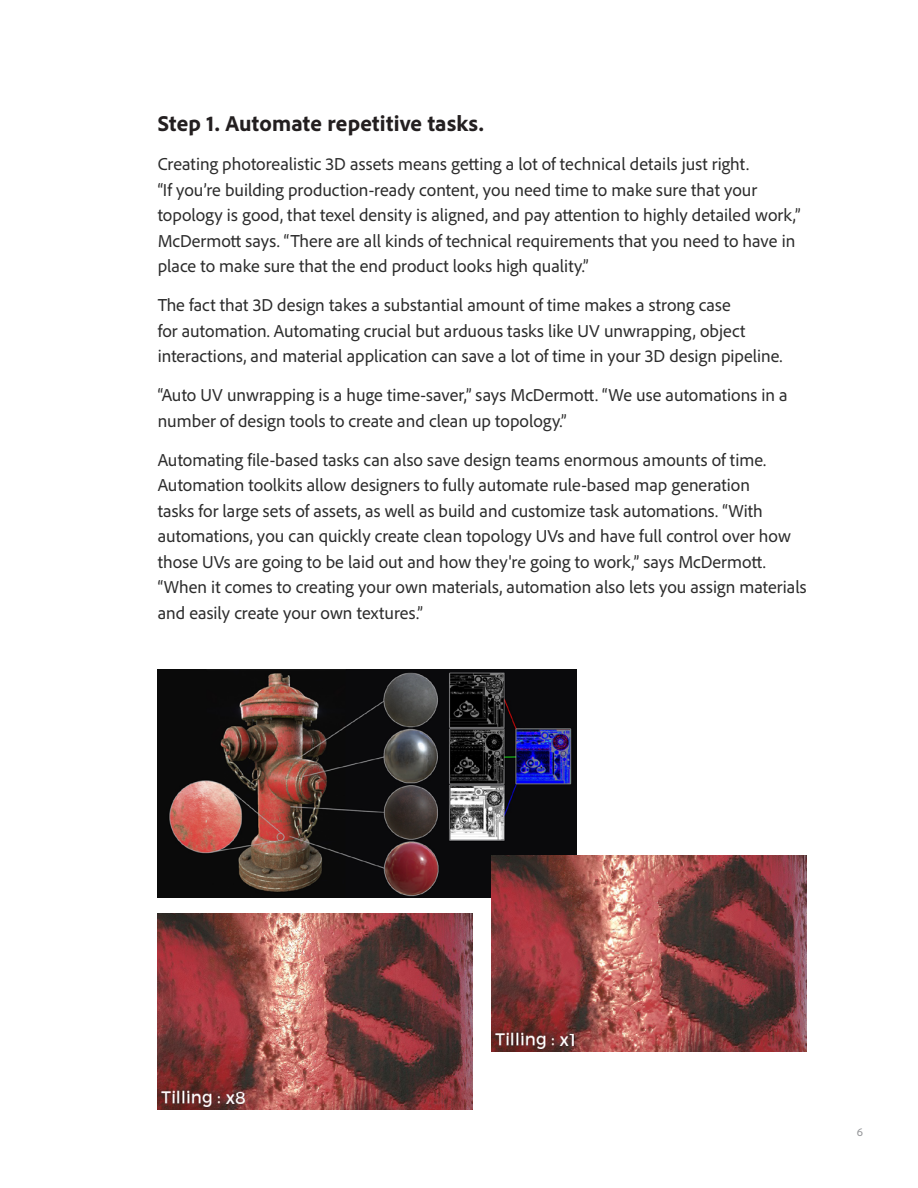
<style>
.page{position:relative;width:918px;height:1188px;background:#fff}
.page>*{position:absolute;margin:0;border:0;box-sizing:border-box;transform-origin:0 0}
.t1{font:800 22.5px "Adobe Clean";letter-spacing:.01em;color:#231f20}
.t2{font:18px/25.5px "Adobe Clean";color:#2c2c2c}
.t3{font:12px "Adobe Clean";color:#949598}
</style>
<div class="page">
<img style="left:158px;top:669px;width:418px;height:228px">
<img style="left:492px;top:856px;width:315px;height:195px">
<img style="left:158px;top:914px;width:315px;height:195px">
<p class="t1" style="left:158px;top:109px;width:328px">Step 1. Automate repetitive tasks.</p>
<p class="t2" style="left:158px;top:151px;width:645px">Creating photorealistic 3D assets means getting a lot of technical details just right.<br>“If you’re building production-ready content, you need time to make sure that your topology is good, that texel density is aligned, and pay attention to highly detailed work,” McDermott says. “There are all kinds of technical requirements that you need to have in place to make sure that the end product looks high quality.”</p>
<p class="t2" style="left:158px;top:292px;width:627px">The fact that 3D design takes a substantial amount of time makes a strong case<br>for automation. Automating crucial but arduous tasks like UV unwrapping, object interactions, and material application can save a lot of time in your 3D design pipeline.</p>
<p class="t2" style="left:158px;top:382px;width:632px">“Auto UV unwrapping is a huge time-saver,” says McDermott. “We use automations in a number of design tools to create and clean up topology.”</p>
<p class="t2" style="left:158px;top:446px;width:651px">Automating file-based tasks can also save design teams enormous amounts of time.<br>Automation toolkits allow designers to fully automate rule-based map generation<br>tasks for large sets of assets, as well as build and customize task automations. “With automations, you can quickly create clean topology UVs and have full control over how those UVs are going to be laid out and how they're going to work,” says McDermott. “When it comes to creating your own materials, automation also lets you assign materials and easily create your own textures.”</p>
<p class="t3" style="left:857px;top:1124px;width:8px">6</p>
</div>
